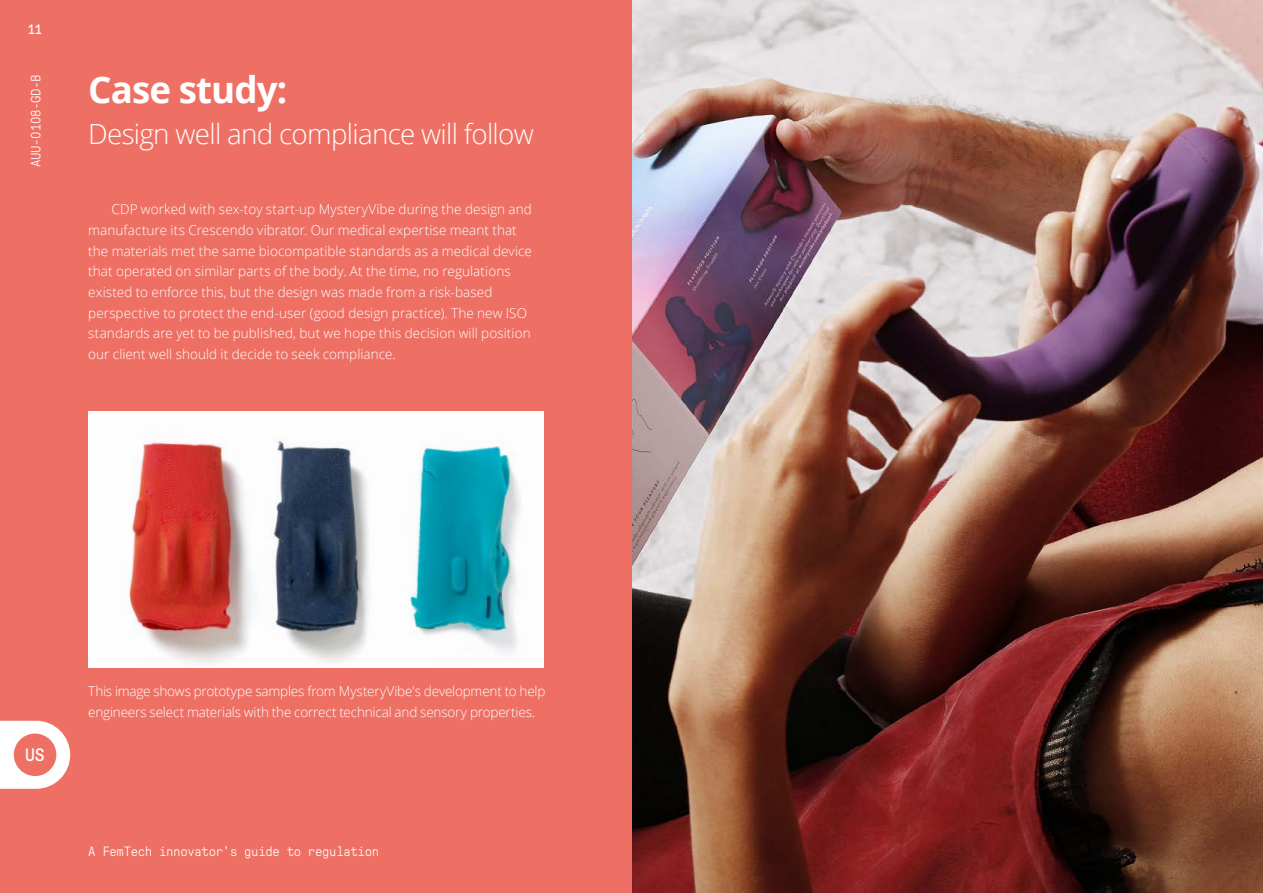
<style>
.page{position:relative;width:1263px;height:893px;background:#fff}
.page>*{position:absolute;margin:0;border:0;box-sizing:border-box;transform-origin:0 0}
.t1{font:700 36.75px "Open Sans";letter-spacing:-.025em;color:#fff}
.t2{font:300 27.75px "Open Sans";letter-spacing:-.025em;color:#fff}
.t3{font:18px "GT Pressura Mono";color:#fff}
.t4{font:300 13.5px/20.7px "Open Sans";letter-spacing:.005em;color:#fff}
.t5{font:300 13.5px/20.7px "Open Sans";letter-spacing:-.015em;color:#fff}
.t6{font:300 13.5px "GT Pressura Mono";letter-spacing:-.025em;color:#fff}
.t7{font:13.5px "GT Pressura Mono";color:#fff}
</style>
<div class="page">
<img style="left:631px;top:0;width:632px;height:893px">
<div style="left:0;top:0;width:631px;height:893px;background:#ee7064"></div>
<svg style="left:0;top:721px;width:70px;height:68px;background:#fce8e7"></svg>
<div style="left:14px;top:733px;width:42px;height:43px;background:#ee7064;border-radius:50%"></div>
<img style="left:88px;top:411px;width:455px;height:256px">
<p class="t7" style="left:28px;top:20px;width:16px">11</p>
<p class="t6" style="left:27px;top:167px;width:94px;rotate:-90deg">AUU-0108-GD-B</p>
<h1 class="t1" style="left:88px;top:63px;width:200px">Case study:</h1>
<h2 class="t2" style="left:88px;top:115px;width:447px">Design well and compliance will follow</h2>
<p class="t4" style="left:88px;top:199px;width:445px;text-indent:23px">CDP worked with sex-toy start-up MysteryVibe during the design and manufacture its Crescendo vibrator. Our medical expertise meant that the materials met the same biocompatible standards as a medical device that operated on similar parts of the body. At the time, no regulations existed to enforce this, but the design was made from a risk-based perspective to protect the end-user (good design practice). The new ISO standards are yet to be published, but we hope this decision will position our client well should it decide to seek compliance.</p>
<h3 class="t3" style="left:25px;top:743px;width:21px">US</h3>
<p class="t5" style="left:88px;top:680px;width:459px">This image shows prototype samples from MysteryVibe's development to help engineers select materials with the correct technical and sensory properties.</p>
<p class="t6" style="left:88px;top:843px;width:292px">A FemTech innovator’s guide to regulation</p>
</div>
